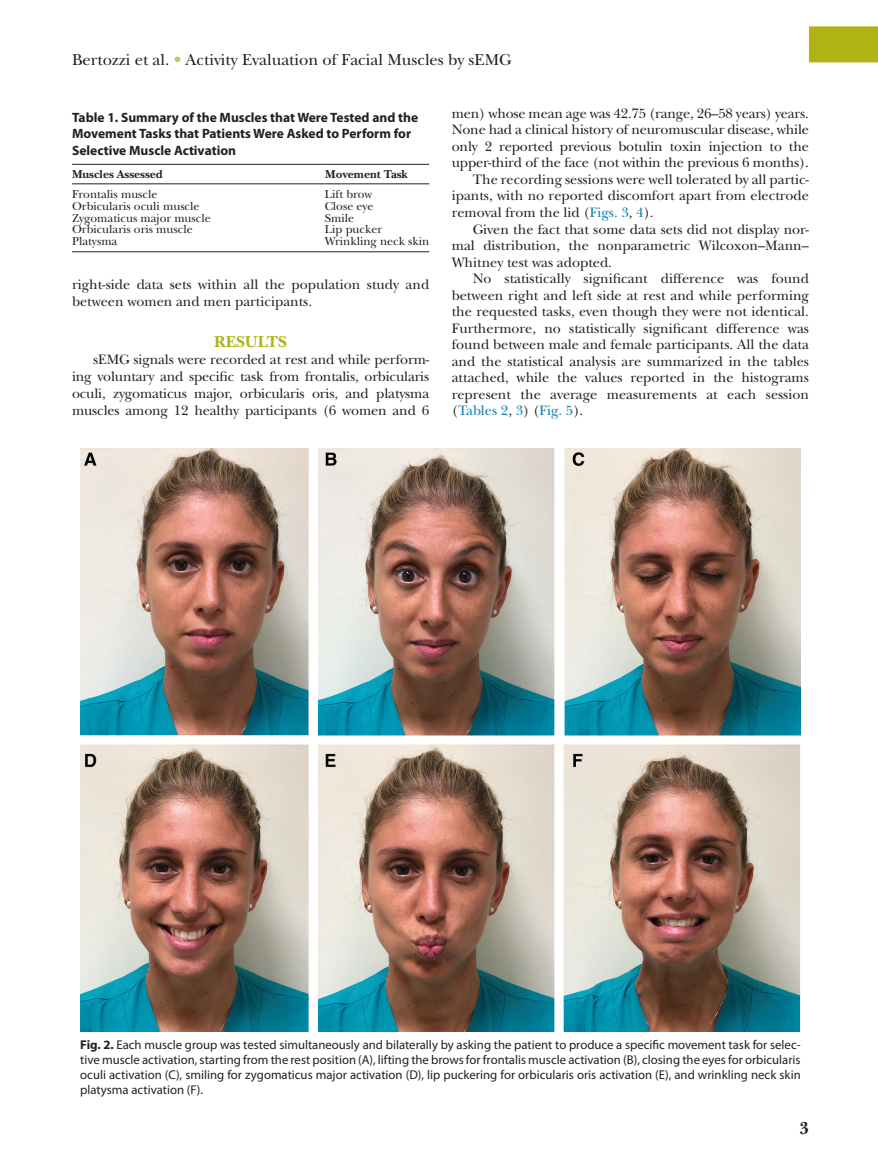
<style>
.page{position:relative;width:878px;height:1175px;background:#fff}
.page>*{position:absolute;margin:0;border:0;box-sizing:border-box;transform-origin:0 0}
.t1{font:700 18px "New Baskerville Std";color:#231f20}
.t2{font:16.5px "New Baskerville Std";color:#231f20}
.t3{font:700 16.5px "New Baskerville Std";color:#afb314}
.t4{font:14.25px/17.1px "New Baskerville Std";color:#231f20}
.t5{font:14.25px "New Baskerville Std";color:#0f7eac}
.t6{font:700 13.5px/16.5px "Myriad Pro";color:#231f20}
.t7{font:12.75px/15px "Myriad Pro";color:#231f20;text-align:justify}
.t8{font:12px "New Baskerville Std";color:#231f20}
.t9{font:700 12px "New Baskerville Std";color:#231f20}
.s1{color:#c5c660}
.s2{color:#0f7eac}
.s3{color:#231f20}
.s4{font-weight:700}
</style>
<div class="page">
<div style="left:808px;top:26px;width:70px;height:36px;background:#afb314"></div>
<hr style="left:72px;top:164px;width:253px;height:1px;background:#231f20">
<hr style="left:72px;top:183px;width:253px;height:1px;background:#231f20">
<hr style="left:325px;top:164px;width:104px;height:1px;background:#231f20">
<hr style="left:325px;top:183px;width:104px;height:1px;background:#231f20">
<hr style="left:72px;top:251px;width:253px;height:1px;background:#231f20">
<hr style="left:325px;top:251px;width:104px;height:1px;background:#231f20">
<img style="left:80px;top:448px;width:720px;height:583px">
<p class="t2" style="left:72px;top:50px;width:441px">Bertozzi et al. <span class="s1">•</span> Activity Evaluation of Facial Muscles by sEMG</p>
<p class="t6" style="left:72px;top:109px;width:348px">Table 1. Summary of the Muscles that Were Tested and the<br>Movement Tasks that Patients Were Asked to Perform for<br>Selective Muscle Activation</p>
<p class="t9" style="left:72px;top:167px;width:92px">Muscles Assessed</p>
<p class="t9" style="left:325px;top:167px;width:84px">Movement Task</p>
<p class="t8" style="left:72px;top:187px;width:87px">Frontalis muscle</p>
<p class="t8" style="left:325px;top:187px;width:49px">Lift brow</p>
<p class="t8" style="left:72px;top:199px;width:129px">Orbicularis oculi muscle</p>
<p class="t8" style="left:325px;top:199px;width:50px">Close eye</p>
<p class="t8" style="left:72px;top:211px;width:140px">Zygomaticus major muscle</p>
<p class="t8" style="left:325px;top:211px;width:31px">Smile</p>
<p class="t8" style="left:72px;top:222px;width:122px">Orbicularis oris muscle</p>
<p class="t8" style="left:325px;top:222px;width:59px">Lip pucker</p>
<p class="t8" style="left:72px;top:234px;width:47px">Platysma</p>
<p class="t8" style="left:325px;top:234px;width:106px">Wrinkling neck skin</p>
<p class="t4" style="left:72px;top:276px;width:359px">right-side data sets within all the population study and between women and men participants.</p>
<p class="t3" style="left:214px;top:332px;width:74px">RESULTS</p>
<p class="t4" style="left:72px;top:351px;width:359px;text-align:justify;text-indent:21px">sEMG signals were recorded at rest and while perform&shy;ing voluntary and specific task from frontalis, orbicularis oculi, zygomaticus major, orbicularis oris, and platysma muscles among 12 healthy participants (6 women and 6</p>
<p class="t4" style="left:452px;top:105px;width:358px">men) whose mean age was 42.75 (range, 26–58 years) years.</p>
<p class="t4" style="left:452px;top:121px;width:359px">None had a clinical history of neuromuscular disease, while</p>
<p class="t4" style="left:452px;top:138px;width:358px">only 2 reported previous botulin toxin injection to the</p>
<p class="t4" style="left:452px;top:154px;width:359px">upper-third of the face (not within the previous 6 months).</p>
<p class="t4" style="left:473px;top:171px;width:338px">The recording sessions were well tolerated by all partic-</p>
<p class="t4" style="left:452px;top:187px;width:359px">ipants, with no reported discomfort apart from electrode</p>
<p class="t4" style="left:452px;top:204px;width:203px">removal from the lid (<span class="s2">Figs. 3</span>, <span class="s2">4</span>).</p>
<p class="t4" style="left:473px;top:220px;width:338px">Given the fact that some data sets did not display nor-</p>
<p class="t4" style="left:452px;top:237px;width:358px">mal distribution, the nonparametric Wilcoxon–Mann–</p>
<p class="t4" style="left:452px;top:253px;width:162px">Whitney test was adopted.</p>
<p class="t4" style="left:473px;top:270px;width:338px">No statistically significant difference was found</p>
<p class="t4" style="left:452px;top:286px;width:359px">between right and left side at rest and while performing</p>
<p class="t4" style="left:452px;top:303px;width:358px">the requested tasks, even though they were not identical.</p>
<p class="t4" style="left:452px;top:320px;width:359px">Furthermore, no statistically significant difference was</p>
<p class="t4" style="left:452px;top:336px;width:359px">found between male and female participants. All the data</p>
<p class="t4" style="left:452px;top:353px;width:358px">and the statistical analysis are summarized in the tables</p>
<p class="t4" style="left:452px;top:369px;width:359px">attached, while the values reported in the histograms</p>
<p class="t4" style="left:452px;top:386px;width:359px">represent the average measurements at each session</p>
<p class="t5" style="left:452px;top:402px;width:133px"><span class="s3">(</span>Tables 2<span class="s3">,</span> 3<span class="s3">) (</span>Fig. 5<span class="s3">).</span></p>
<p class="t7" style="left:80px;top:1037px;width:722px"><span class="s4">Fig. 2.</span> Each muscle group was tested simultaneously and bilaterally by asking the patient to produce a specific movement task for selec&shy;tive muscle activation, starting from the rest position (A), lifting the brows for frontalis muscle activation (B), closing the eyes for orbicularis oculi activation (C), smiling for zygomaticus major activation (D), lip puckering for orbicularis oris activation (E), and wrinkling neck skin platysma activation (F).</p>
<p class="t1" style="left:799px;top:1118px;width:11px">3</p>
</div>
